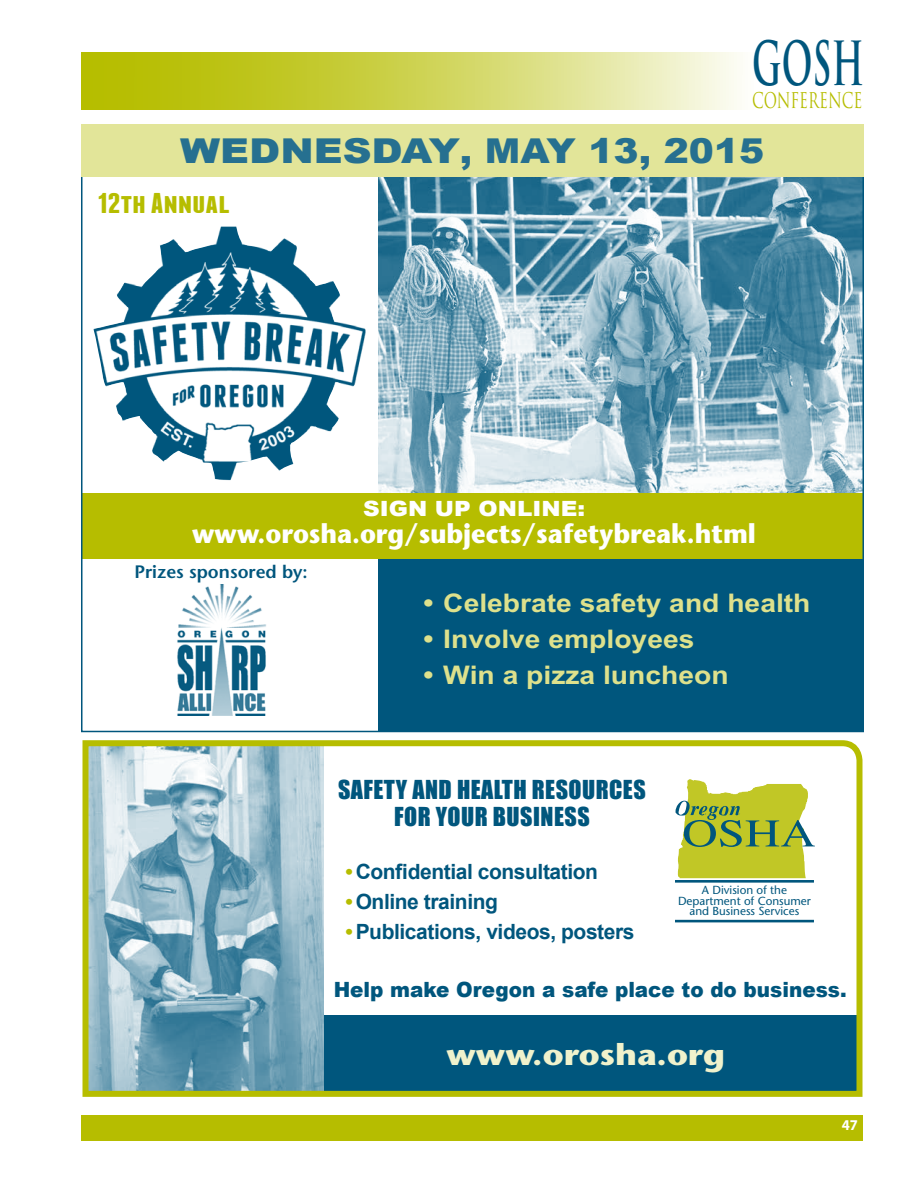
<style>
.page{position:relative;width:918px;height:1188px;background:#fff}
.page>*{position:absolute;margin:0;border:0;box-sizing:border-box;transform-origin:0 0}
.t1{font:700 59.25px "Trajan Pro";color:#00567d;scale:.56 1}
.t2{font:900 34.2px "Arial";color:#267090;scale:1.17 1}
.t3{font:700 30px "Stone Sans";color:#f0f2cc;scale:1.1 1}
.t4{font:700 28.5px "Franchise";color:#b6bd00;scale:1.25 1}
.t5{font:700 27px "Stone Sans";color:#fff;scale:.93 1}
.t6{font:700 25.65px "Arial";color:#dee18c;scale:1.1 1}
.t7{font:24px/27px "Impact";letter-spacing:.02em;color:#00567d;text-align:center}
.t8{font:21.15px "Trajan Pro";color:#b6bd00;scale:.69 1}
.t9{font:700 21px "Arial";letter-spacing:-.02em;color:#00567d}
.t10{font:900 21px "Arial";color:#00567d;scale:.95 1}
.t11{font:900 21px "Arial";color:#fff;scale:1.1 1}
.t12{font:600 18px "Stone Sans";color:#00567d}
.t13{font:700 15px "Myriad Pro";color:#fff}
.t14{font:11.7px/10.4px "Stone Sans";color:#00567d;text-align:center}
.s1{color:#b6bd00}
</style>
<div class="page">
<div style="left:82px;top:1115px;width:781px;height:26px;background:#b6bd00"></div>
<svg style="left:81px;top:52px;width:659px;height:57px"></svg>
<img style="left:378px;top:177px;width:483px;height:317px">
<div style="left:378px;top:494px;width:486px;height:238px;background:#00567d"></div>
<svg style="left:82px;top:740px;width:781px;height:357px"></svg>
<img style="left:177px;top:584px;width:89px;height:132px">
<div style="left:81px;top:494px;width:783px;height:65px;background:#b6bd00"></div>
<div style="left:81px;top:125px;width:783px;height:52px;background:#e2e599"></div>
<img style="left:93px;top:226px;width:273px;height:254px">
<h1 class="t1" style="left:752px;top:27px;width:201px">GOSH</h1>
<p class="t8" style="left:752px;top:87px;width:161px">CONFERENCE</p>
<h2 class="t2" style="left:180px;top:126px;width:501px">WEDNESDAY, MAY 13, 2015</h2>
<h3 class="t4" style="left:97px;top:189px;width:108px">12th Annual</h3>
<p class="t11" style="left:363px;top:493px;width:203px">SIGN UP ONLINE:</p>
<p class="t5" style="left:192px;top:517px;width:608px">www.orosha.org/subjects/safetybreak.html</p>
<p class="t12" style="left:134px;top:561px;width:175px">Prizes sponsored by:</p>
<p class="t6" style="left:423px;top:589px;width:353px">• Celebrate safety and health</p>
<p class="t6" style="left:423px;top:625px;width:248px">• Involve employees</p>
<p class="t6" style="left:423px;top:661px;width:279px">• Win a pizza luncheon</p>
<p class="t7" style="left:338px;top:776px;width:309px">SAFETY AND HEALTH RESOURCES<br>FOR YOUR BUSINESS</p>
<p class="t9" style="left:346px;top:858px;width:254px"><span class="s1">•</span> Confidential consultation</p>
<p class="t9" style="left:346px;top:888px;width:154px"><span class="s1">•</span>Online training</p>
<p class="t9" style="left:346px;top:918px;width:290px"><span class="s1">•</span>Publications, videos, posters</p>
<p class="t10" style="left:334px;top:974px;width:541px">Help make Oregon a safe place to do business.</p>
<p class="t14" style="left:678px;top:885px;width:134px">A Division of the<br>Department of Consumer and Business Services</p>
<h3 class="t3" style="left:447px;top:1036px;width:255px">www.orosha.org</h3>
<p class="t13" style="left:842px;top:1116px;width:18px">47</p>
</div>
